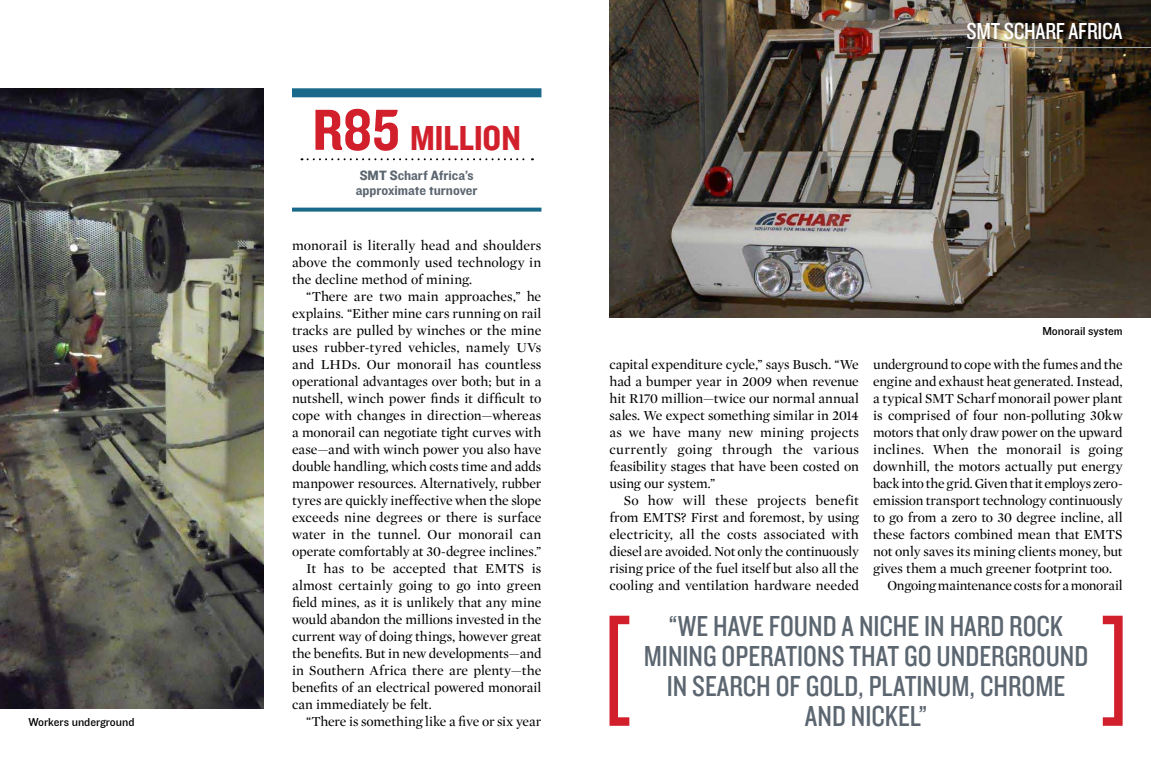
<style>
.page{position:relative;width:1151px;height:783px;background:#fff}
.page>*{position:absolute;margin:0;border:0;box-sizing:border-box;transform-origin:0 0}
.t1{font:36px "Knockout HTF50 Welterweight";color:#d1202c}
.t2{font:30px/30px "Knockout HTF29 Junior Liteweight";color:#5c6670;text-align:center}
.t3{font:24px "Knockout HTF29 Junior Liteweight";letter-spacing:-.01em;color:#fff}
.t4{font:14px/17px "Mercury Display Roman";letter-spacing:-.005em;color:#000;text-align:justify}
.t5{font:14px/15px "Knockout HTF51 Middleweight";color:#5c6670}
.t6{font:12px "Knockout HTF31 Junior Middlewt";color:#000}
.s1{font-size:60px}
</style>
<div class="page">
<img style="left:0;top:88px;width:264px;height:620px">
<svg style="left:609px;top:615px;width:20px;height:110px"></svg>
<svg style="left:1103px;top:615px;width:20px;height:110px"></svg>
<img style="left:609px;top:0;width:542px;height:317px">
<div style="left:963px;top:19px;width:188px;height:37px;background:#000;opacity:.75"></div>
<hr style="left:966px;top:47px;width:185px;height:1px;background:#adb3b8">
<div style="left:292px;top:88px;width:249px;height:9px;background:#19698a"></div>
<svg style="left:308px;top:158px;width:225px;height:2px"></svg>
<svg style="left:292px;top:207px;width:249px;height:4px"></svg>
<h1 class="t1" style="left:313px;top:119px;width:210px"><span class="s1">R85</span> MILLION</h1>
<p class="t5" style="left:356px;top:168px;width:123px">SMT Scharf Africa’s approximate turnover</p>
<p class="t4" style="left:292px;top:236px;width:251px">monorail is literally head and shoulders above the commonly used technology in the decline method of mining.</p>
<p class="t4" style="left:306px;top:287px;width:237px">“There are two main approaches,” he</p>
<p class="t4" style="left:292px;top:304px;width:251px">explains. “Either mine cars running on rail</p>
<p class="t4" style="left:292px;top:321px;width:251px">tracks are pulled by winches or the mine</p>
<p class="t4" style="left:292px;top:338px;width:251px">uses rubber-tyred vehicles, namely UVs</p>
<p class="t4" style="left:292px;top:355px;width:251px">and LHDs. Our monorail has countless</p>
<p class="t4" style="left:292px;top:372px;width:251px">operational advantages over both; but in a</p>
<p class="t4" style="left:292px;top:389px;width:251px">nutshell, winch power finds it difficult to</p>
<p class="t4" style="left:292px;top:406px;width:251px">cope with changes in direction—whereas</p>
<p class="t4" style="left:292px;top:423px;width:251px">a monorail can negotiate tight curves with</p>
<p class="t4" style="left:292px;top:440px;width:251px">ease—and with winch power you also have</p>
<p class="t4" style="left:292px;top:457px;width:251px">double handling, which costs time and adds</p>
<p class="t4" style="left:292px;top:474px;width:251px">manpower resources. Alternatively, rubber</p>
<p class="t4" style="left:292px;top:491px;width:251px">tyres are quickly ineffective when the slope</p>
<p class="t4" style="left:292px;top:508px;width:251px">exceeds nine degrees or there is surface</p>
<p class="t4" style="left:292px;top:525px;width:251px">water in the tunnel. Our monorail can</p>
<p class="t4" style="left:292px;top:542px;width:251px">operate comfortably at 30-degree inclines.”</p>
<p class="t4" style="left:306px;top:559px;width:237px">It has to be accepted that EMTS is</p>
<p class="t4" style="left:292px;top:576px;width:251px">almost certainly going to go into green</p>
<p class="t4" style="left:292px;top:593px;width:251px">field mines, as it is unlikely that any mine</p>
<p class="t4" style="left:292px;top:610px;width:251px">would abandon the millions invested in the</p>
<p class="t4" style="left:292px;top:627px;width:251px">current way of doing things, however great</p>
<p class="t4" style="left:292px;top:644px;width:251px">the benefits. But in new developments—and</p>
<p class="t4" style="left:292px;top:661px;width:251px">in Southern Africa there are plenty—the</p>
<p class="t4" style="left:292px;top:678px;width:251px">benefits of an electrical powered monorail</p>
<p class="t4" style="left:292px;top:695px;width:141px">can immediately be felt.</p>
<p class="t6" style="left:28px;top:715px;width:108px">Workers underground</p>
<p class="t4" style="left:306px;top:712px;width:237px">“There is something like a five or six year</p>
<h3 class="t3" style="left:966px;top:18px;width:158px">SMT SCHARF AFRICA</h3>
<p class="t4" style="left:609px;top:355px;width:251px">capital expenditure cycle,” says Busch. “We had a bumper year in 2009 when revenue hit R170 million—twice our normal annual sales. We expect something similar in 2014 as we have many new mining projects currently going through the various feasibility stages that have been costed on using our system.”</p>
<p class="t4" style="left:609px;top:491px;width:251px;text-indent:14px">So how will these projects benefit from EMTS? First and foremost, by using electricity, all the costs associated with diesel are avoided. Not only the continuously rising price of the fuel itself but also all the cooling and ventilation hardware needed</p>
<p class="t6" style="left:1042px;top:324px;width:82px">Monorail system</p>
<p class="t4" style="left:873px;top:355px;width:251px">underground to cope with the fumes and the</p>
<p class="t4" style="left:873px;top:372px;width:251px">engine and exhaust heat generated. Instead,</p>
<p class="t4" style="left:873px;top:389px;width:251px">a typical SMT Scharf monorail power plant</p>
<p class="t4" style="left:873px;top:406px;width:251px">is comprised of four non-polluting 30kw</p>
<p class="t4" style="left:873px;top:423px;width:251px">motors that only draw power on the upward</p>
<p class="t4" style="left:873px;top:440px;width:251px">inclines. When the monorail is going</p>
<p class="t4" style="left:873px;top:457px;width:251px">downhill, the motors actually put energy</p>
<p class="t4" style="left:873px;top:474px;width:251px">back into the grid. Given that it employs zero-</p>
<p class="t4" style="left:873px;top:491px;width:251px">emission transport technology continuously</p>
<p class="t4" style="left:873px;top:508px;width:251px">to go from a zero to 30 degree incline, all</p>
<p class="t4" style="left:873px;top:525px;width:251px">these factors combined mean that EMTS</p>
<p class="t4" style="left:873px;top:542px;width:251px">not only saves its mining clients money, but</p>
<p class="t4" style="left:873px;top:559px;width:240px">gives them a much greener footprint too.</p>
<p class="t4" style="left:887px;top:576px;width:237px">Ongoing maintenance costs for a monorail</p>
<h2 class="t2" style="left:644px;top:611px;width:446px">“WE HAVE FOUND A NICHE IN HARD ROCK<br>MINING OPERATIONS THAT GO UNDERGROUND<br>IN SEARCH OF GOLD, PLATINUM, CHROME<br>AND NICKEL”</h2>
</div>
